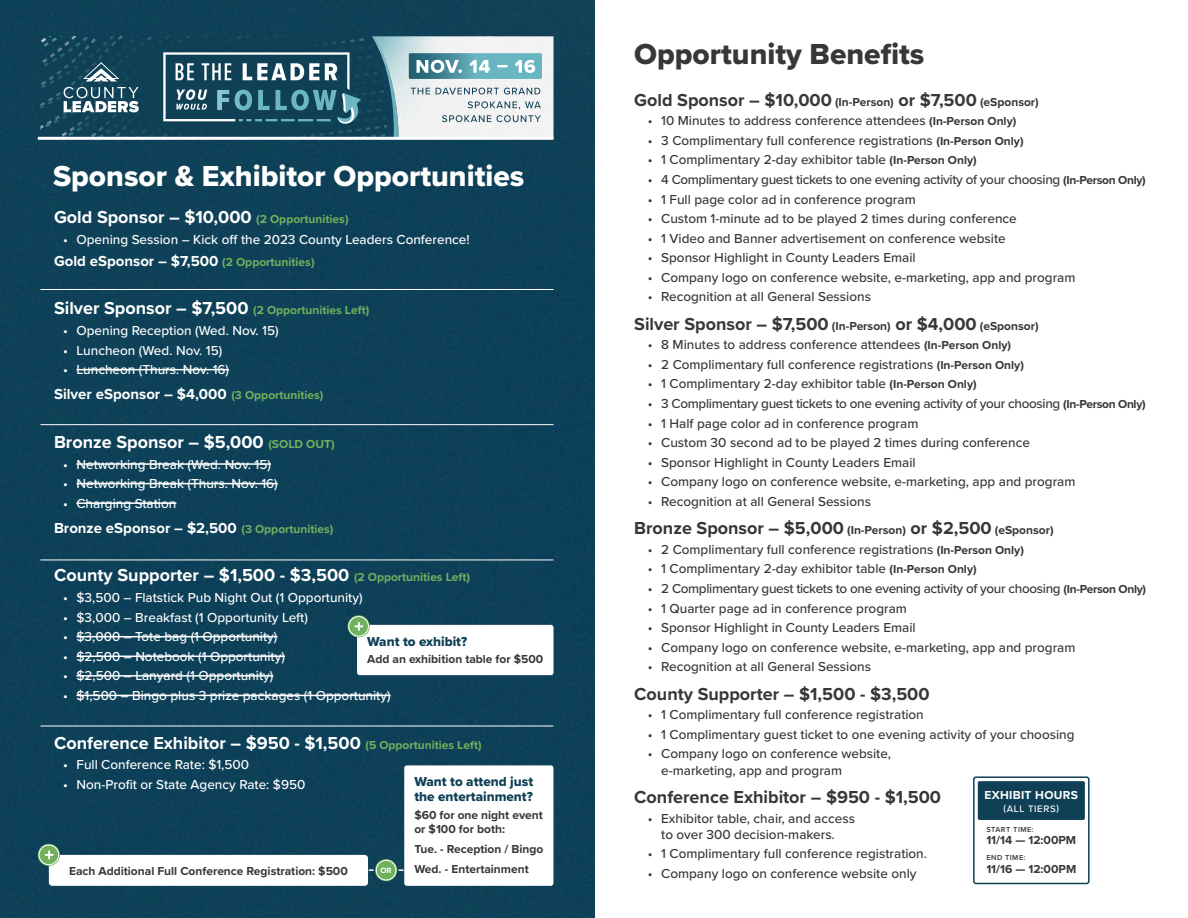
<style>
.page{position:relative;width:1188px;height:918px;background:#fff}
.page>*{position:absolute;margin:0;border:0;box-sizing:border-box;transform-origin:0 0}
.t1{font:30px "Proxima Nova Extrabld";color:#fff}
.t2{font:30px "Proxima Nova Extrabld";color:#373736}
.t3{font:700 18px "Proxima Nova";color:#373736}
.t4{font:700 18px "Proxima Nova";color:#fff}
.t5{font:700 15px "Proxima Nova";color:#fff}
.t6{font:500 13.5px/16.2px "Proxima Nova";color:#373736}
.t7{font:500 13.5px "Proxima Nova";color:#fff}
.t8{font:500 13.5px "Proxima Nova";letter-spacing:-.025em;color:#373736}
.t9{font:13.5px/15px "Proxima Nova Extrabld";color:#0f4056}
.t10{font:700 12px/14.4px "Proxima Nova";color:#373736}
.t11{font:700 12px "Proxima Nova";letter-spacing:.025em;color:#fff}
.t12{font:500 9.75px "Proxima Nova";letter-spacing:.06em;color:#fff}
.t13{font:700 7.95px "Proxima Nova";color:#fff}
.t14{font:600 7.5px "Proxima Nova";letter-spacing:.06em;color:#373736}
.s1{font-size:12px;color:#70b15d}
.s2{font-size:12px}
.s3{font-weight:700;font-size:12px}
</style>
<div class="page">
<div style="left:0;top:0;width:594px;height:918px;background:#0e4158"></div>
<img style="left:542px;top:36px;width:12px;height:101px">
<svg style="left:40px;top:36px;width:502px;height:101px"></svg>
<hr style="left:76px;top:369px;width:153px;height:1px;background:#fff">
<hr style="left:76px;top:463px;width:195px;height:2px;background:#fff">
<hr style="left:76px;top:483px;width:202px;height:1px;background:#fff">
<hr style="left:76px;top:502px;width:100px;height:2px;background:#fff">
<hr style="left:76px;top:636px;width:201px;height:1px;background:#fff">
<hr style="left:76px;top:656px;width:209px;height:1px;background:#fff">
<hr style="left:76px;top:675px;width:197px;height:2px;background:#fff">
<hr style="left:76px;top:695px;width:315px;height:1px;background:#fff">
<hr style="left:40px;top:289px;width:514px;height:1px;background:#fff">
<hr style="left:40px;top:424px;width:514px;height:1px;background:#fff">
<hr style="left:40px;top:560px;width:513px;height:1px;background:#fff">
<hr style="left:40px;top:726px;width:513px;height:1px;background:#fff">
<div style="left:357px;top:625px;width:197px;height:50px;background:#fff;border-radius:3px"></div>
<svg style="left:348px;top:615px;width:22px;height:22px"></svg>
<div style="left:348px;top:616px;width:21px;height:21px;border:1px solid #fff;border-radius:50%"></div>
<svg style="left:355px;top:622px;width:8px;height:9px"></svg>
<div style="left:49px;top:855px;width:319px;height:31px;background:#fff;border-radius:3px"></div>
<svg style="left:38px;top:844px;width:22px;height:22px"></svg>
<div style="left:39px;top:845px;width:20px;height:20px;border:1px solid #fff;border-radius:50%"></div>
<svg style="left:45px;top:851px;width:8px;height:8px"></svg>
<div style="left:404px;top:765px;width:149px;height:121px;background:#fff;border-radius:3px"></div>
<hr style="left:369px;top:869px;width:34px;height:2px;background:#fff">
<svg style="left:374px;top:858px;width:25px;height:25px"></svg>
<svg style="left:375px;top:859px;width:22px;height:22px"></svg>
<div style="left:376px;top:860px;width:20px;height:20px;border:1px solid #fff;border-radius:50%"></div>
<hr style="left:38px;top:137px;width:516px;height:3px;background:#fff">
<div style="left:973px;top:776px;width:117px;height:108px;border:2px solid #0f4056;border-radius:2px"></div>
<div style="left:978px;top:781px;width:107px;height:39px;background:#0f4056;border-radius:2px"></div>
<p class="t1" style="left:53px;top:154px;width:473px">Sponsor &amp; Exhibitor Opportunities</p>
<p class="t4" style="left:54px;top:204px;width:296px">Gold Sponsor – $10,000 <span class="s1">(2 Opportunities)</span></p>
<p class="t7" style="left:63px;top:230px;width:408px">• Opening Session – Kick off the 2023 County Leaders Conference!</p>
<p class="t5" style="left:54px;top:249px;width:262px">Gold eSponsor – $7,500 <span class="s1">(2 Opportunities)</span></p>
<p class="t4" style="left:54px;top:295px;width:317px">Silver Sponsor – $7,500 <span class="s1">(2 Opportunities Left)</span></p>
<p class="t7" style="left:63px;top:320px;width:217px">• Opening Reception (Wed. Nov. 15)</p>
<p class="t7" style="left:63px;top:340px;width:161px">• Luncheon (Wed. Nov. 15)</p>
<p class="t7" style="left:63px;top:360px;width:168px">• Luncheon (Thurs. Nov. 16)</p>
<p class="t5" style="left:54px;top:383px;width:271px">Silver eSponsor – $4,000 <span class="s1">(3 Opportunities)</span></p>
<p class="t4" style="left:54px;top:428px;width:282px">Bronze Sponsor – $5,000 <span class="s1">(SOLD OUT)</span></p>
<p class="t7" style="left:63px;top:454px;width:209px">• Networking Break (Wed. Nov. 15)</p>
<p class="t7" style="left:63px;top:474px;width:216px">• Networking Break (Thurs. Nov. 16)</p>
<p class="t7" style="left:63px;top:493px;width:115px">• Charging Station</p>
<p class="t5" style="left:54px;top:516px;width:281px">Bronze eSponsor – $2,500 <span class="s1">(3 Opportunities)</span></p>
<p class="t4" style="left:54px;top:562px;width:418px">County Supporter – $1,500 - $3,500 <span class="s1">(2 Opportunities Left)</span></p>
<p class="t7" style="left:63px;top:587px;width:301px">• $3,500 – Flatstick Pub Night Out (1 Opportunity)</p>
<p class="t7" style="left:63px;top:607px;width:246px">• $3,000 – Breakfast (1 Opportunity Left)</p>
<p class="t7" style="left:63px;top:627px;width:216px">• $3,000 – Tote bag (1 Opportunity)</p>
<p class="t7" style="left:63px;top:646px;width:223px">• $2,500 – Notebook (1 Opportunity)</p>
<p class="t7" style="left:63px;top:666px;width:212px">• $2,500 – Lanyard (1 Opportunity)</p>
<p class="t7" style="left:63px;top:685px;width:329px">• $1,500 – Bingo plus 3 prize packages (1 Opportunity)</p>
<p class="t4" style="left:54px;top:729px;width:429px">Conference Exhibitor – $950 - $1,500 <span class="s1">(5 Opportunities Left)</span></p>
<p class="t7" style="left:63px;top:755px;width:188px">• Full Conference Rate: $1,500</p>
<p class="t7" style="left:63px;top:774px;width:244px">• Non-Profit or State Agency Rate: $950</p>
<p class="t9" style="left:367px;top:633px;width:102px">Want to exhibit?</p>
<p class="t10" style="left:367px;top:651px;width:178px">Add an exhibition table for $500</p>
<p class="t9" style="left:414px;top:774px;width:120px">Want to attend just the entertainment?</p>
<p class="t10" style="left:414px;top:808px;width:130px">$60 for one night event or $100 for both:</p>
<p class="t10" style="left:414px;top:842px;width:130px">Tue. - Reception / Bingo</p>
<p class="t10" style="left:69px;top:863px;width:280px">Each Additional Full Conference Registration: $500</p>
<p class="t13" style="left:381px;top:864px;width:13px">OR</p>
<p class="t10" style="left:414px;top:862px;width:116px">Wed. - Entertainment</p>
<p class="t2" style="left:634px;top:31px;width:292px">Opportunity Benefits</p>
<p class="t3" style="left:634px;top:86px;width:406px">Gold Sponsor – $10,000 <span class="s2">(In-Person)</span> or $7,500 <span class="s2">(eSponsor)</span></p>
<p class="t6" style="left:648px;top:112px;width:370px">• 10 Minutes to address conference attendees <span class="s3">(In-Person Only)</span></p>
<p class="t6" style="left:648px;top:132px;width:377px">• 3 Complimentary full conference registrations <span class="s3">(In-Person Only)</span></p>
<p class="t6" style="left:648px;top:151px;width:331px">• 1 Complimentary 2-day exhibitor table <span class="s3">(In-Person Only)</span></p>
<p class="t8" style="left:648px;top:169px;width:500px">• 4 Complimentary guest tickets to one evening activity of your choosing <span class="s3">(In-Person Only)</span></p>
<p class="t6" style="left:648px;top:190px;width:270px">• 1 Full page color ad in conference program</p>
<p class="t6" style="left:648px;top:210px;width:371px">• Custom 1-minute ad to be played 2 times during conference</p>
<p class="t6" style="left:648px;top:230px;width:360px">• 1 Video and Banner advertisement on conference website</p>
<p class="t6" style="left:648px;top:249px;width:269px">• Sponsor Highlight in County Leaders Email</p>
<p class="t6" style="left:648px;top:269px;width:429px">• Company logo on conference website, e-marketing, app and program</p>
<p class="t6" style="left:648px;top:288px;width:225px">• Recognition at all General Sessions</p>
<p class="t3" style="left:634px;top:310px;width:406px">Silver Sponsor – $7,500 <span class="s2">(In-Person)</span> or $4,000 <span class="s2">(eSponsor)</span></p>
<p class="t6" style="left:648px;top:336px;width:365px">• 8 Minutes to address conference attendees <span class="s3">(In-Person Only)</span></p>
<p class="t6" style="left:648px;top:356px;width:378px">• 2 Complimentary full conference registrations <span class="s3">(In-Person Only)</span></p>
<p class="t6" style="left:648px;top:375px;width:331px">• 1 Complimentary 2-day exhibitor table <span class="s3">(In-Person Only)</span></p>
<p class="t8" style="left:648px;top:394px;width:500px">• 3 Complimentary guest tickets to one evening activity of your choosing <span class="s3">(In-Person Only)</span></p>
<p class="t6" style="left:648px;top:415px;width:272px">• 1 Half page color ad in conference program</p>
<p class="t6" style="left:648px;top:434px;width:384px">• Custom 30 second ad to be played 2 times during conference</p>
<p class="t6" style="left:648px;top:454px;width:269px">• Sponsor Highlight in County Leaders Email</p>
<p class="t6" style="left:648px;top:473px;width:429px">• Company logo on conference website, e-marketing, app and program</p>
<p class="t6" style="left:648px;top:493px;width:225px">• Recognition at all General Sessions</p>
<p class="t3" style="left:634px;top:515px;width:421px">Bronze Sponsor – $5,000 <span class="s2">(In-Person)</span> or $2,500 <span class="s2">(eSponsor)</span></p>
<p class="t6" style="left:648px;top:541px;width:378px">• 2 Complimentary full conference registrations <span class="s3">(In-Person Only)</span></p>
<p class="t6" style="left:648px;top:560px;width:331px">• 1 Complimentary 2-day exhibitor table <span class="s3">(In-Person Only)</span></p>
<p class="t8" style="left:648px;top:578px;width:500px">• 2 Complimentary guest tickets to one evening activity of your choosing <span class="s3">(In-Person Only)</span></p>
<p class="t6" style="left:648px;top:600px;width:261px">• 1 Quarter page ad in conference program</p>
<p class="t6" style="left:648px;top:619px;width:269px">• Sponsor Highlight in County Leaders Email</p>
<p class="t6" style="left:648px;top:639px;width:429px">• Company logo on conference website, e-marketing, app and program</p>
<p class="t6" style="left:648px;top:658px;width:225px">• Recognition at all General Sessions</p>
<p class="t3" style="left:634px;top:680px;width:297px">County Supporter – $1,500 - $3,500</p>
<p class="t6" style="left:648px;top:706px;width:278px">• 1 Complimentary full conference registration</p>
<p class="t6" style="left:648px;top:726px;width:428px">• 1 Complimentary guest ticket to one evening activity of your choosing</p>
<p class="t6" style="left:661px;top:745px;width:231px;text-indent:-14px">• Company logo on conference website, e-marketing, app and program</p>
<p class="t3" style="left:634px;top:784px;width:308px">Conference Exhibitor – $950 - $1,500</p>
<p class="t6" style="left:648px;top:809px;width:209px;text-align:center">• Exhibitor table, chair, and access to over 300 decision-makers.</p>
<p class="t6" style="left:648px;top:845px;width:281px">• 1 Complimentary full conference registration.</p>
<p class="t6" style="left:648px;top:865px;width:270px">• Company logo on conference website only</p>
<p class="t11" style="left:985px;top:786px;width:95px">EXHIBIT HOURS</p>
<p class="t12" style="left:1004px;top:801px;width:57px">(ALL TIERS)</p>
<p class="t14" style="left:986px;top:824px;width:49px">START TIME:</p>
<p class="t10" style="left:986px;top:833px;width:91px">11/14 — 12:00PM</p>
<p class="t14" style="left:986px;top:852px;width:41px">END TIME:</p>
<p class="t10" style="left:986px;top:861px;width:91px">11/16 — 12:00PM</p>
</div>
